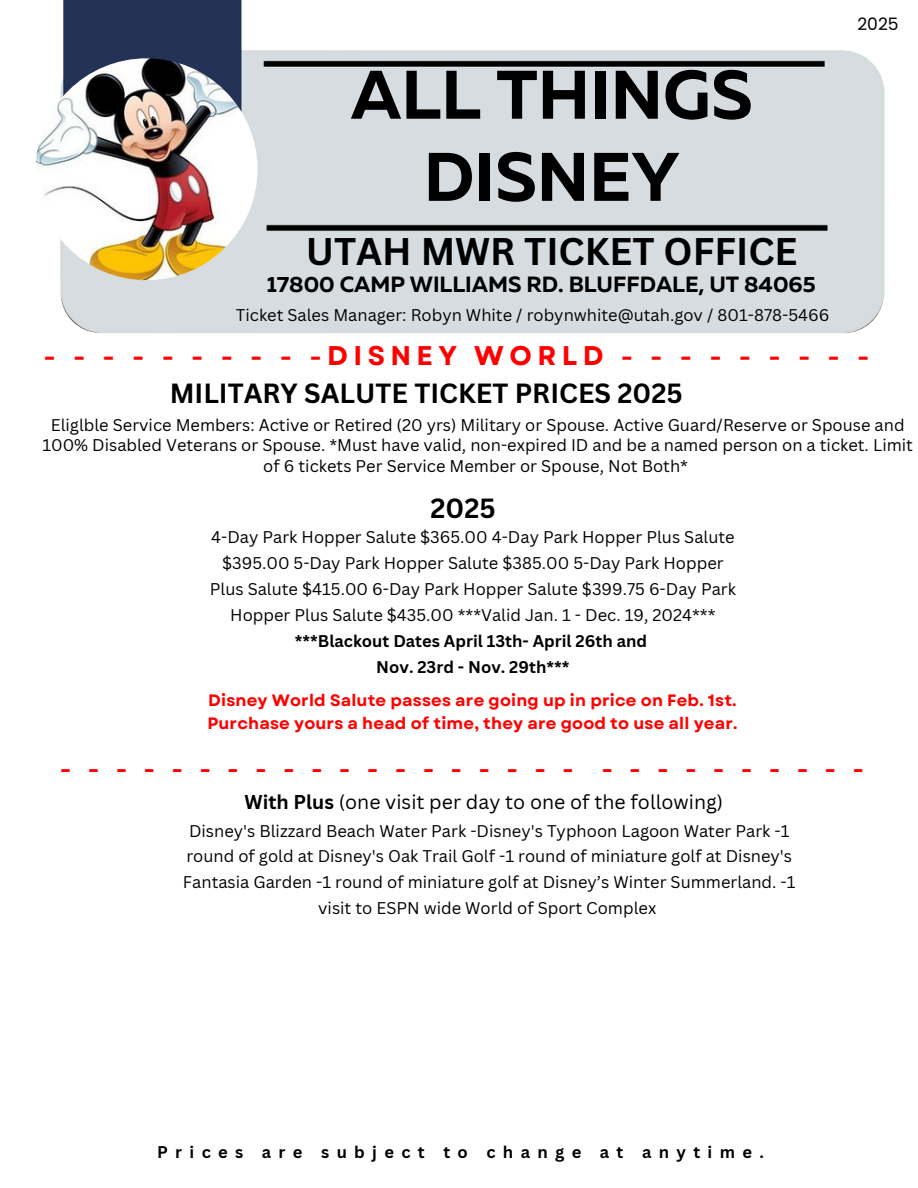
<style>
.page{position:relative;width:918px;height:1188px;background:#fff}
.page>*{position:absolute;margin:0;border:0;box-sizing:border-box;transform-origin:0 0}
.t1{font:700 68.55px/82.2px "Muller";color:#000;text-align:center}
.t2{font:700 37.5px "Canva Sans";color:#000}
.t3{font:700 27px "Canva Sans";color:#000}
.t4{font:700 27px "Garet";letter-spacing:.2em;color:#f00}
.t5{font:700 25.5px "Garet";color:#f00}
.t6{font:700 22.05px "Muller";color:#000}
.t7{font:19.5px "Canva Sans";color:#000}
.t8{font:17.1px "Poppins";color:#000}
.t9{font:16.5px/25.8px "Canva Sans";color:#000;text-align:center}
.t10{font:700 16.5px/22.5px "Garet";letter-spacing:.01em;color:#f00}
.t11{font:700 16.5px "Canva Sans";letter-spacing:.445em;color:#000}
.t12{font:700 16.5px "Canva Sans";color:#000}
.s1{font-weight:700}
</style>
<div class="page">
<img style="left:60px;top:0;width:825px;height:334px">
<img style="left:36px;top:70px;width:255px;height:199px">
<img style="left:36px;top:58px;width:221px;height:222px;border-radius:110px">
<h6 class="t1" style="left:351px;top:59px;width:404px">ALL THINGS<br>DISNEY</h6>
<h6 class="t2" style="left:306px;top:225px;width:493px">UTAH MWR TICKET OFFICE</h6>
<p class="t6" style="left:267px;top:275px;width:551px">17800 CAMP WILLIAMS RD. BLUFFDALE, UT 84065</p>
<p class="t9" style="left:236px;top:302px;width:595px">Ticket Sales Manager: Robyn White / robynwhite@utah.gov / 801-878-5466</p>
<p class="t8" style="left:857px;top:12px;width:43px">2025</p>
<h1 class="t4" style="left:43px;top:336px;width:827px">----------DISNEYWORLD---------</h1>
<p class="t3" style="left:170px;top:375px;width:514px">MILITARY SALUTE TICKET PRICES 2025</p>
<h2 class="t9" style="left:42px;top:415px;width:872px;line-height:20.2px">Eliglble Service Members: Active or Retired (20 yrs) Military or Spouse. Active Guard/Reserve or Spouse and<br>100% Disabled Veterans or Spouse. *Must have valid, non-expired ID and be a named person on a ticket. Limit of 6 tickets Per Service Member or Spouse, Not Both*</h2>
<h2 class="t3" style="left:431px;top:489px;width:67px">2025</h2>
<h4 class="t9" style="left:210px;top:524px;width:528px">4-Day Park Hopper Salute $365.00 4-Day Park Hopper Plus Salute $395.00 5-Day Park Hopper Salute $385.00 5-Day Park Hopper Plus Salute $415.00 6-Day Park Hopper Salute $399.75 6-Day Park Hopper Plus Salute $435.00 ***Valid Jan. 1 - Dec. 19, 2024*** <span class="s1">***Blackout Dates April 13th- April 26th and</span></h4>
<p class="t12" style="left:376px;top:655px;width:195px">Nov. 23rd - Nov. 29th***</p>
<h5 class="t10" style="left:207px;top:689px;width:532px">Disney World Salute passes are going up in price on Feb. 1st.<br>Purchase yours a head of time, they are good to use all year.</h5>
<h3 class="t5" style="left:60px;top:750px;width:516px">-------------------</h3>
<p class="t5" style="left:601px;top:750px;width:264px">----------</p>
<p class="t7" style="left:245px;top:788px;width:480px"><span class="s1">With Plus</span> (one visit per day to one of the following)</p>
<p class="t9" style="left:183px;top:817px;width:614px">Disney's Blizzard Beach Water Park -Disney's Typhoon Lagoon Water Park -1 round of gold at Disney's Oak Trail Golf -1 round of miniature golf at Disney's Fantasia Garden -1 round of miniature golf at Disney’s Winter Summerland. -1 visit to ESPN wide World of Sport Complex</p>
<p class="t11" style="left:157px;top:1140px;width:608px">Prices are subject to change at anytime.</p>
</div>
